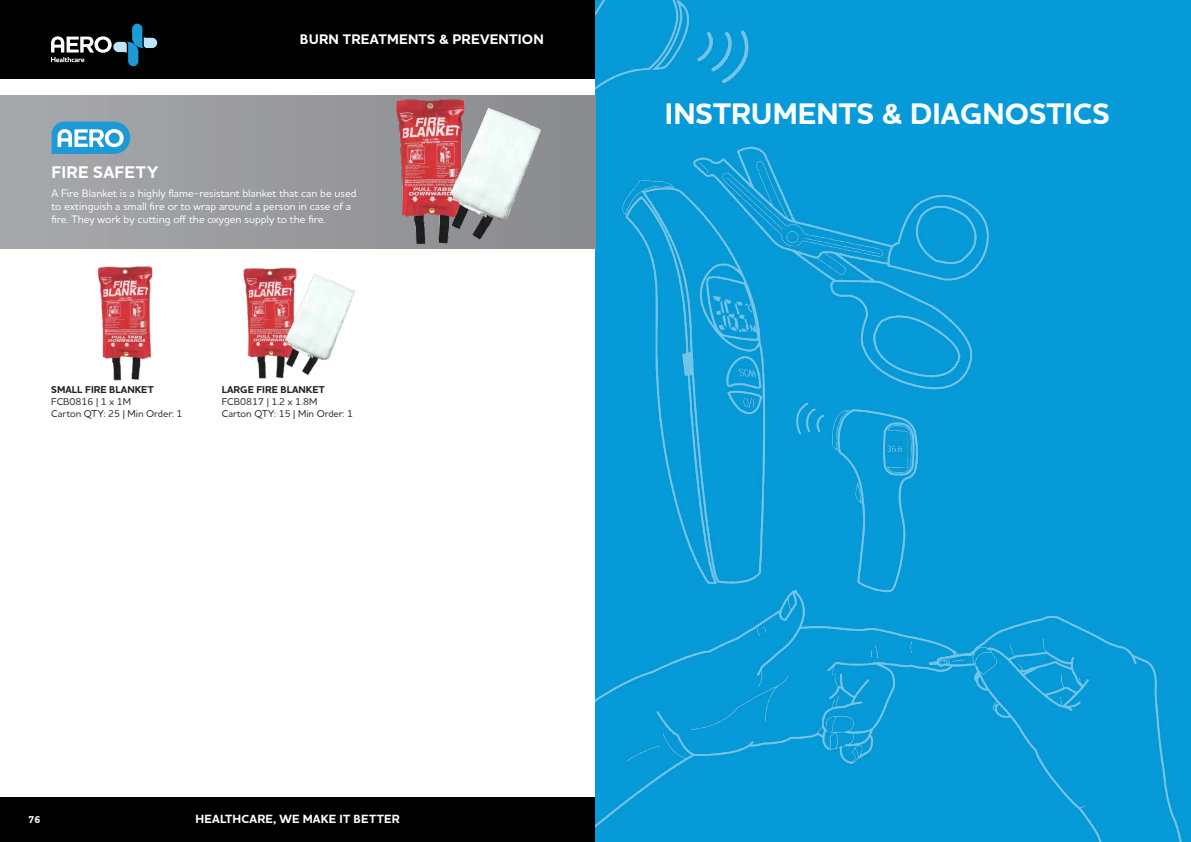
<style>
.page{position:relative;width:1191px;height:842px;background:#fff}
.page>*{position:absolute;margin:0;border:0;box-sizing:border-box;transform-origin:0 0}
.t1{font:700 30px "Houska Pro Aero";color:#fff}
.t2{font:700 17px "Houska Pro Aero";letter-spacing:.015em;color:#fff}
.t3{font:700 14px "Houska Pro Aero";letter-spacing:.015em;color:#fff}
.t4{font:700 12px "Houska Pro Aero";letter-spacing:.015em;color:#fff}
.t5{font:500 11px/13.2px "Houska Pro Aero";color:#fff}
.t6{font:500 10px "Houska Pro Aero";color:#231f20}
.t7{font:700 10px "Houska Pro Aero";color:#231f20}
.t8{font:700 10px "Houska Pro Aero";color:#fff}
</style>
<div class="page">
<div style="left:0;top:797px;width:611px;height:45px;background:#000"></div>
<div style="left:0;top:0;width:608px;height:79px;background:#000"></div>
<svg style="left:51px;top:24px;width:106px;height:42px"></svg>
<div style="left:595px;top:0;width:596px;height:842px;background:#069ad9"></div>
<img style="left:98px;top:266px;width:55px;height:115px">
<img style="left:243px;top:267px;width:112px;height:112px">
<svg style="left:0;top:96px;width:595px;height:153px;background:#9b9c9f"></svg>
<svg style="left:52px;top:122px;width:78px;height:32px"></svg>
<img style="left:391px;top:95px;width:153px;height:153px">
<p class="t3" style="left:300px;top:30px;width:245px">BURN TREATMENTs &amp; PREVENTION</p>
<p class="t2" style="left:52px;top:161px;width:108px">FIRE SAFETY</p>
<p class="t5" style="left:51px;top:186px;width:307px">A Fire Blanket is a highly flame- resistant blanket that can be used to extinguish a small fire or to wrap around a person in case of a fire. They work by cutting off the oxygen supply to the fire.</p>
<p class="t7" style="left:51px;top:383px;width:104px">SMALL FIRE BLANKET</p>
<p class="t6" style="left:51px;top:395px;width:81px">FCB0816 | 1 x 1M</p>
<p class="t6" style="left:51px;top:407px;width:133px">Carton QTY: 25 | Min Order: 1</p>
<p class="t7" style="left:222px;top:383px;width:105px">LARGE FIRE BLANKET</p>
<p class="t6" style="left:222px;top:395px;width:97px">FCB0817 | 1.2 x 1.8M</p>
<p class="t6" style="left:222px;top:407px;width:133px">Carton QTY: 15 | Min Order: 1</p>
<p class="t1" style="left:665px;top:95px;width:446px">INSTRUMENTS &amp; DIAGNOSTICS</p>
<p class="t8" style="left:28px;top:813px;width:13px">76</p>
<p class="t4" style="left:196px;top:811px;width:206px">HEALTHCARE, WE MAKE IT BETTER</p>
</div>
